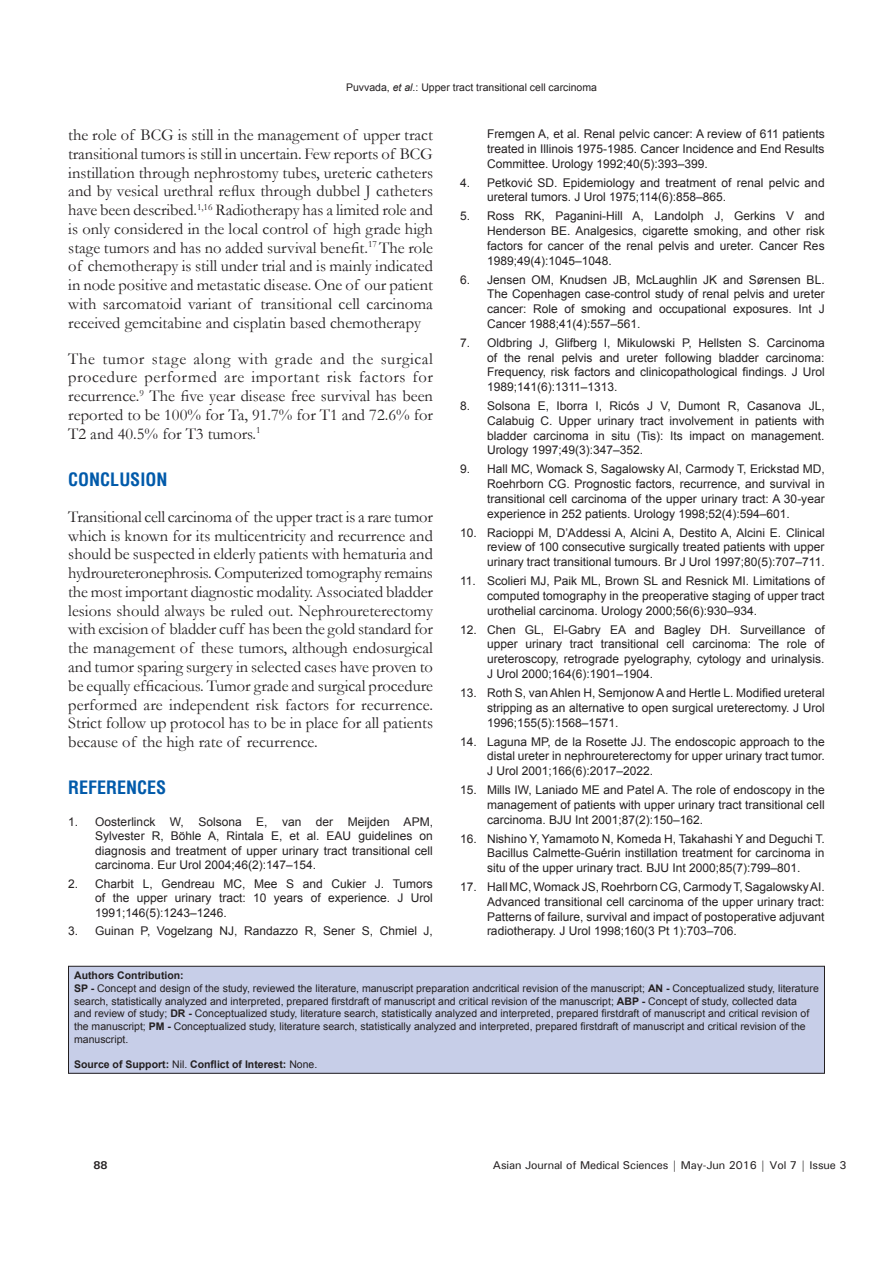
<style>
.page{position:relative;width:893px;height:1263px;background:#fff}
.page>*{position:absolute;margin:0;border:0;box-sizing:border-box;transform-origin:0 0}
.t1{font:700 condensed 18px "Helvetica";color:#015aaa}
.TX{font:16.5px/18.8px "Garamond";color:#231f20;text-align:justify}
.REF{font:12px/14.7px "Arial";color:#231f20;text-align:justify}
.t2{font:500 11.25px "Univers";letter-spacing:-.01em;color:#231f20}
.t3{font:700 11.25px "Univers";color:#231f20}
.SRC{font:10.5px/12.6px "Arial";color:#231f20}
.SRC-2{font:700 10.5px "Arial";color:#231f20}
.s1{font-style:italic}
.s2{font-weight:700}
.s3{font-weight:400}
</style>
<div class="page">
<div style="left:68px;top:966px;width:756px;height:107px;background:#c7cee8"></div>
<div style="left:68px;top:966px;width:757px;height:107px;border:1px solid #231f20"></div>
<p class="SRC" style="left:346px;top:81px;width:252px">Puvvada, <span class="s1">et al</span>.: Upper tract transitional cell carcinoma</p>
<p class="TX" style="left:68px;top:125px;width:366px">the role of BCG is still in the management of upper tract transitional tumors is still in uncertain. Few reports of BCG instillation through nephrostomy tubes, ureteric catheters and by vesical urethral reflux through dubbel J catheters have been described.<sup>1,16</sup> Radiotherapy has a limited role and is only considered in the local control of high grade high stage tumors and has no added survival benefit.<sup>17</sup> The role of chemotherapy is still under trial and is mainly indicated in node positive and metastatic disease. One of our patient with sarcomatoid variant of transitional cell carcinoma received gemcitabine and cisplatin based chemotherapy</p>
<p class="TX" style="left:68px;top:349px;width:366px">The tumor stage along with grade and the surgical procedure performed are important risk factors for recurrence.<sup>9</sup> The five year disease free survival has been reported to be 100% for Ta, 91.7% for T1 and 72.6% for T2 and 40.5% for T3 tumors.<sup>1</sup></p>
<h1 class="t1" style="left:68px;top:467px;width:101px">CONCLUSION</h1>
<p class="TX" style="left:68px;top:507px;width:366px">Transitional cell carcinoma of the upper tract is a rare tumor which is known for its multicentricity and recurrence and should be suspected in elderly patients with hematuria and hydroureteronephrosis. Computerized tomography remains the most important diagnostic modality. Associated bladder lesions should always be ruled out. Nephroureterectomy with excision of bladder cuff has been the gold standard for the management of these tumors, although endosurgical and tumor sparing surgery in selected cases have proven to be equally efficacious. Tumor grade and surgical procedure performed are independent risk factors for recurrence.<br>Strict follow up protocol has to be in place for all patients because of the high rate of recurrence.</p>
<h1 class="t1" style="left:68px;top:776px;width:100px">REFERENCES</h1>
<p class="REF" style="left:95px;top:815px;width:339px;text-indent:-27px">1. Oosterlinck W, Solsona E, van der Meijden APM, Sylvester R, Böhle A, Rintala E, et al. EAU guidelines on diagnosis and treatment of upper urinary tract transitional cell carcinoma. Eur Urol 2004;46(2):147–154.</p>
<p class="REF" style="left:95px;top:876px;width:339px;text-indent:-27px">2. Charbit L, Gendreau MC, Mee S and Cukier J. Tumors of the upper urinary tract: 10 years of experience. J Urol 1991;146(5):1243–1246.</p>
<p class="REF" style="left:68px;top:924px;width:366px">3. Guinan P, Vogelzang NJ, Randazzo R, Sener S, Chmiel J,</p>
<p class="REF" style="left:487px;top:127px;width:339px">Fremgen A, et al. Renal pelvic cancer: A review of 611 patients treated in Illinois 1975-1985. Cancer Incidence and End Results Committee. Urology 1992;40(5):393–399.</p>
<p class="REF" style="left:487px;top:175px;width:339px;text-indent:-27px">4. Petković SD. Epidemiology and treatment of renal pelvic and ureteral tumors. J Urol 1975;114(6):858–865.</p>
<p class="REF" style="left:487px;top:209px;width:339px;text-indent:-27px">5. Ross RK, Paganini-Hill A, Landolph J, Gerkins V and Henderson BE. Analgesics, cigarette smoking, and other risk factors for cancer of the renal pelvis and ureter. Cancer Res 1989;49(4):1045–1048.</p>
<p class="REF" style="left:487px;top:272px;width:339px;text-indent:-27px">6. Jensen OM, Knudsen JB, McLaughlin JK and Sørensen BL.<br>The Copenhagen case-control study of renal pelvis and ureter cancer: Role of smoking and occupational exposures. Int J Cancer 1988;41(4):557–561.</p>
<p class="REF" style="left:487px;top:335px;width:339px;text-indent:-27px">7. Oldbring J, Glifberg I, Mikulowski P, Hellsten S. Carcinoma of the renal pelvis and ureter following bladder carcinoma:<br>Frequency, risk factors and clinicopathological findings. J Urol 1989;141(6):1311–1313.</p>
<p class="REF" style="left:487px;top:399px;width:339px;text-indent:-27px">8. Solsona E, Iborra I, Ricós J V, Dumont R, Casanova JL, Calabuig C. Upper urinary tract involvement in patients with bladder carcinoma in situ (Tis): Its impact on management.<br>Urology 1997;49(3):347–352.</p>
<p class="REF" style="left:487px;top:462px;width:339px;text-indent:-27px">9. Hall MC, Womack S, Sagalowsky AI, Carmody T, Erickstad MD, Roehrborn CG. Prognostic factors, recurrence, and survival in transitional cell carcinoma of the upper urinary tract: A 30-year experience in 252 patients. Urology 1998;52(4):594–601.</p>
<p class="REF" style="left:487px;top:525px;width:339px;text-indent:-27px">10. Racioppi M, D’Addessi A, Alcini A, Destito A, Alcini E. Clinical review of 100 consecutive surgically treated patients with upper urinary tract transitional tumours. Br J Urol 1997;80(5):707–711.</p>
<p class="REF" style="left:487px;top:574px;width:339px;text-indent:-27px">11. Scolieri MJ, Paik ML, Brown SL and Resnick MI. Limitations of computed tomography in the preoperative staging of upper tract urothelial carcinoma. Urology 2000;56(6):930–934.</p>
<p class="REF" style="left:487px;top:622px;width:339px;text-indent:-27px">12. Chen GL, El-Gabry EA and Bagley DH. Surveillance of upper urinary tract transitional cell carcinoma: The role of ureteroscopy, retrograde pyelography, cytology and urinalysis.<br>J Urol 2000;164(6):1901–1904.</p>
<p class="REF" style="left:487px;top:685px;width:339px;text-indent:-27px">13. Roth S, van Ahlen H, Semjonow A and Hertle L. Modified ureteral stripping as an alternative to open surgical ureterectomy. J Urol 1996;155(5):1568–1571.</p>
<p class="REF" style="left:487px;top:734px;width:339px;text-indent:-27px">14. Laguna MP, de la Rosette JJ. The endoscopic approach to the distal ureter in nephroureterectomy for upper urinary tract tumor.<br>J Urol 2001;166(6):2017–2022.</p>
<p class="REF" style="left:487px;top:782px;width:339px;text-indent:-27px">15. Mills IW, Laniado ME and Patel A. The role of endoscopy in the management of patients with upper urinary tract transitional cell carcinoma. BJU Int 2001;87(2):150–162.</p>
<p class="REF" style="left:487px;top:831px;width:339px;text-indent:-27px">16. Nishino Y, Yamamoto N, Komeda H, Takahashi Y and Deguchi T.<br>Bacillus Calmette-Guérin instillation treatment for carcinoma in situ of the upper urinary tract. BJU Int 2000;85(7):799–801.</p>
<p class="REF" style="left:487px;top:880px;width:339px;text-indent:-27px">17. Hall MC, Womack JS, Roehrborn CG, Carmody T, Sagalowsky AI.<br>Advanced transitional cell carcinoma of the upper urinary tract:<br>Patterns of failure, survival and impact of postoperative adjuvant radiotherapy. J Urol 1998;160(3 Pt 1):703–706.</p>
<p class="SRC" style="left:74px;top:969px;width:746px"><span class="s2">Authors Contribution:<br>SP -</span> Concept and design of the study, reviewed the literature, manuscript preparation andcritical revision of the manuscript; <span class="s2">AN -</span> Conceptualized study, literature search, statistically analyzed and interpreted, prepared firstdraft of manuscript and critical revision of the manuscript; <span class="s2">ABP -</span> Concept of study, collected data<br>and review of study; <span class="s2">DR -</span> Conceptualized study, literature search, statistically analyzed and interpreted, prepared firstdraft of manuscript and critical revision of the manuscript; <span class="s2">PM -</span> Conceptualized study, literature search, statistically analyzed and interpreted, prepared firstdraft of manuscript and critical revision of the manuscript.</p>
<p class="SRC-2" style="left:74px;top:1057px;width:245px">Source of Support: <span class="s3">Nil.</span> Conflict of Interest: <span class="s3">None.</span></p>
<p class="t3" style="left:93px;top:1157px;width:16px">88</p>
<p class="t2" style="left:493px;top:1157px;width:355px">Asian Journal of Medical Sciences | May-Jun 2016 | Vol 7 | Issue 3</p>
</div>
